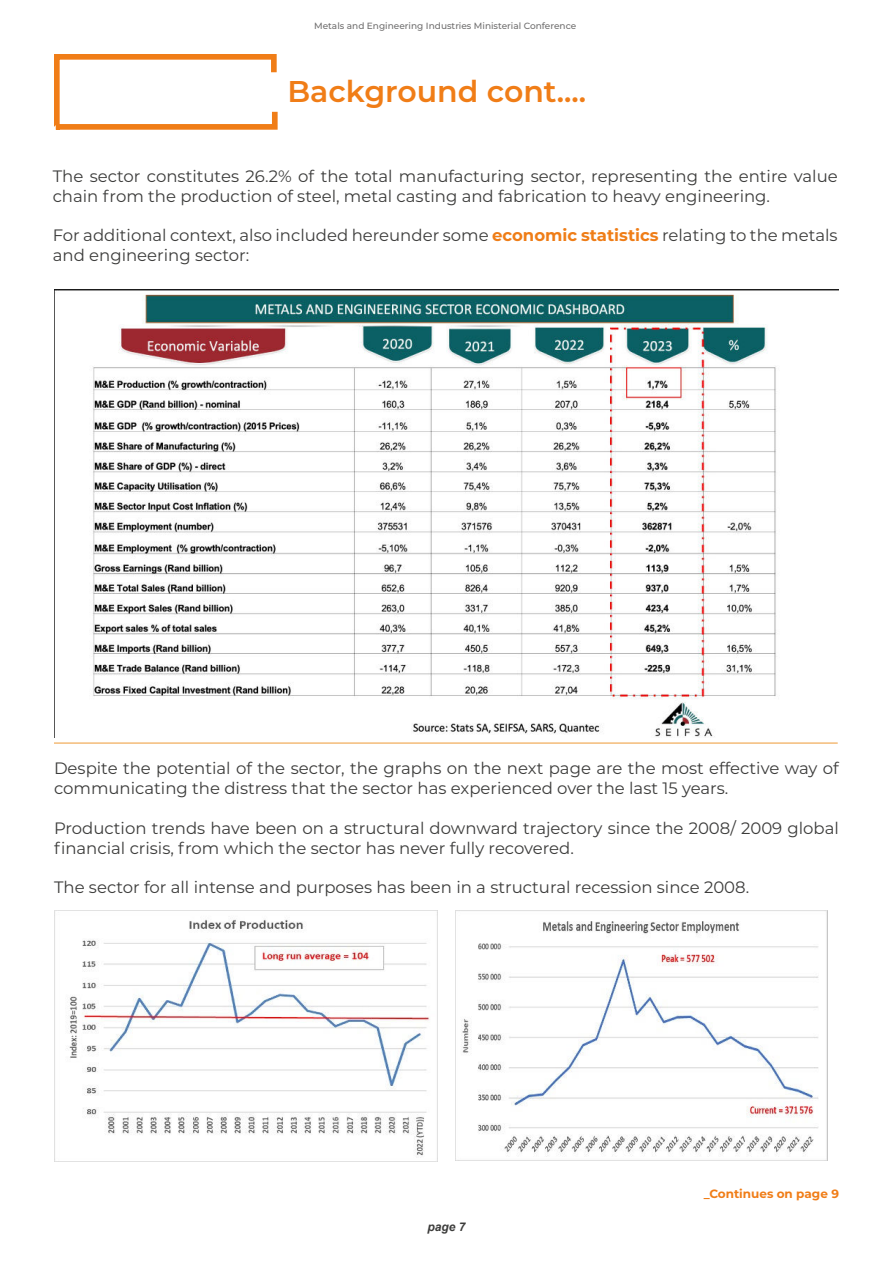
<style>
.page{position:relative;width:893px;height:1263px;background:#fff}
.page>*{position:absolute;margin:0;border:0;box-sizing:border-box;transform-origin:0 0}
.t1{font:600 30px "Montserrat";color:#f07d17}
.t2{font:16.5px/19.8px "Montserrat";color:#3c3c3b}
.t3{font:700 12px "Montserrat";color:#f07d17}
.t4{font:italic 700 12px "Arial";color:#3c3c3b}
.t5{font:500 9px "Montserrat";color:#706f6f}
.s1{font-weight:700;color:#ef7d17}
</style>
<div class="page">
<svg style="left:54px;top:54px;width:224px;height:76px"></svg>
<img style="left:54px;top:289px;width:785px;height:448px">
<img style="left:54px;top:911px;width:383px;height:251px">
<img style="left:455px;top:911px;width:373px;height:250px">
<hr style="left:54px;top:742px;width:784px;height:2px;background:#f4bb78">
<p class="t5" style="left:314px;top:22px;width:264px">Metals and Engineering Industries Ministerial Conference</p>
<h1 class="t1" style="left:287px;top:79px;width:300px">Background cont....</h1>
<p class="t2" style="left:53px;top:167px;width:786px">The sector constitutes 26.2% of the total manufacturing sector, representing the entire value chain from the production of steel, metal casting and fabrication to heavy engineering.</p>
<p class="t2" style="left:53px;top:226px;width:786px">For additional context, also included hereunder some <span class="s1">economic statistics</span> relating to the metals and engineering sector:</p>
<p class="t2" style="left:54px;top:759px;width:786px">Despite the potential of the sector, the graphs on the next page are the most effective way of communicating the distress that the sector has experienced over the last 15 years.</p>
<p class="t2" style="left:54px;top:818px;width:786px">Production trends have been on a structural downward trajectory since the 2008/ 2009 global financial crisis, from which the sector has never fully recovered.</p>
<p class="t2" style="left:54px;top:878px;width:697px">The sector for all intense and purposes has been in a structural recession since 2008.</p>
<p class="t4" style="left:427px;top:1223px;width:40px">page 7</p>
<p class="t3" style="left:704px;top:1188px;width:137px">_Continues on page 9</p>
</div>
